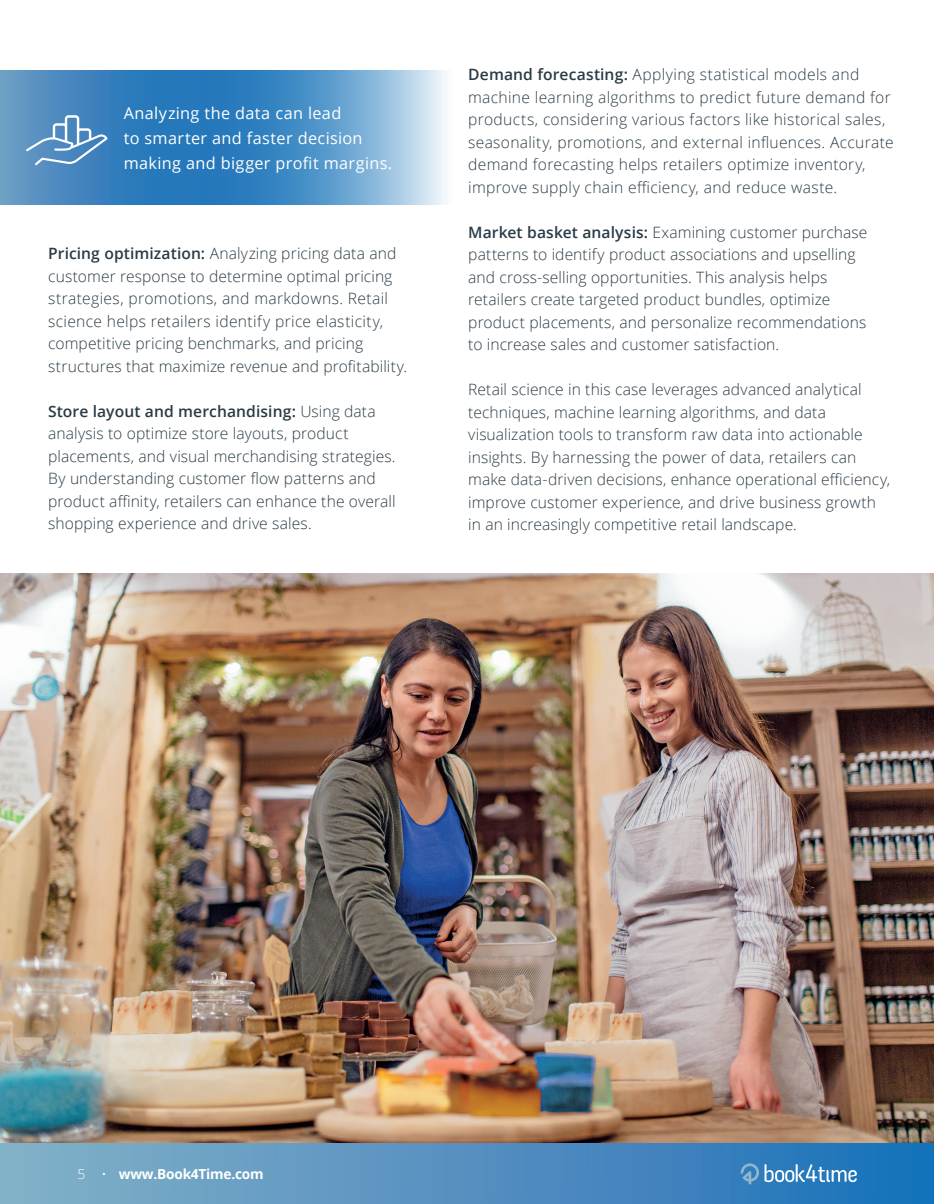
<style>
.page{position:relative;width:934px;height:1204px;background:#fff}
.page>*{position:absolute;margin:0;border:0;box-sizing:border-box;transform-origin:0 0}
.t1{font:16.25px/25px "Open Sans";letter-spacing:.02em;color:#fff}
.t2{font:300 15.62px/22.5px "Open Sans";letter-spacing:.005em;color:#2a3b46}
.t3{font:700 13.75px "Open Sans";letter-spacing:-.02em;color:#fff}
.s1{font-weight:600}
.s2{font-weight:300}
</style>
<div class="page">
<img style="left:0;top:574px;width:934px;height:569px">
<div style="left:0;top:1143px;width:934px;height:61px;background:linear-gradient(to right,#88b1c8,#1c6fb9)"></div>
<svg style="left:741px;top:1163px;width:116px;height:21px;background:#5b98ca"></svg>
<div style="left:0;top:71px;width:453px;height:133px;background:#f5f8fc"></div>
<svg style="left:0;top:71px;width:440px;height:133px;background:#5494c8"></svg>
<svg style="left:26px;top:115px;width:82px;height:50px;background:#679bc8"></svg>
<p class="t1" style="left:124px;top:100px;width:270px">Analyzing the data can lead<br>to smarter and faster decision making and bigger profit margins.</p>
<p class="t2" style="left:48px;top:242px;width:360px"><span class="s1">Pricing optimization:</span> Analyzing pricing data and customer response to determine optimal pricing strategies, promotions, and markdowns. Retail science helps retailers identify price elasticity, competitive pricing benchmarks, and pricing structures that maximize revenue and profitability.</p>
<p class="t2" style="left:48px;top:399px;width:349px"><span class="s1">Store layout and merchandising:</span> Using data analysis to optimize store layouts, product placements, and visual merchandising strategies.<br>By understanding customer flow patterns and product affinity, retailers can enhance the overall shopping experience and drive sales.</p>
<p class="t2" style="left:468px;top:63px;width:427px"><span class="s1">Demand forecasting:</span> Applying statistical models and machine learning algorithms to predict future demand for products, considering various factors like historical sales, seasonality, promotions, and external influences. Accurate demand forecasting helps retailers optimize inventory, improve supply chain efficiency, and reduce waste.</p>
<p class="t2" style="left:468px;top:220px;width:401px"><span class="s1">Market basket analysis:</span> Examining customer purchase patterns to identify product associations and upselling and cross-selling opportunities. This analysis helps retailers create targeted product bundles, optimize product placements, and personalize recommendations to increase sales and customer satisfaction.</p>
<p class="t2" style="left:468px;top:378px;width:423px">Retail science in this case leverages advanced analytical techniques, machine learning algorithms, and data visualization tools to transform raw data into actionable insights. By harnessing the power of data, retailers can make data-driven decisions, enhance operational efficiency, improve customer experience, and drive business growth in an increasingly competitive retail landscape.</p>
<p class="t3" style="left:77px;top:1164px;width:188px"><span class="s2">5 •</span> www.Book4Time.com</p>
</div>
